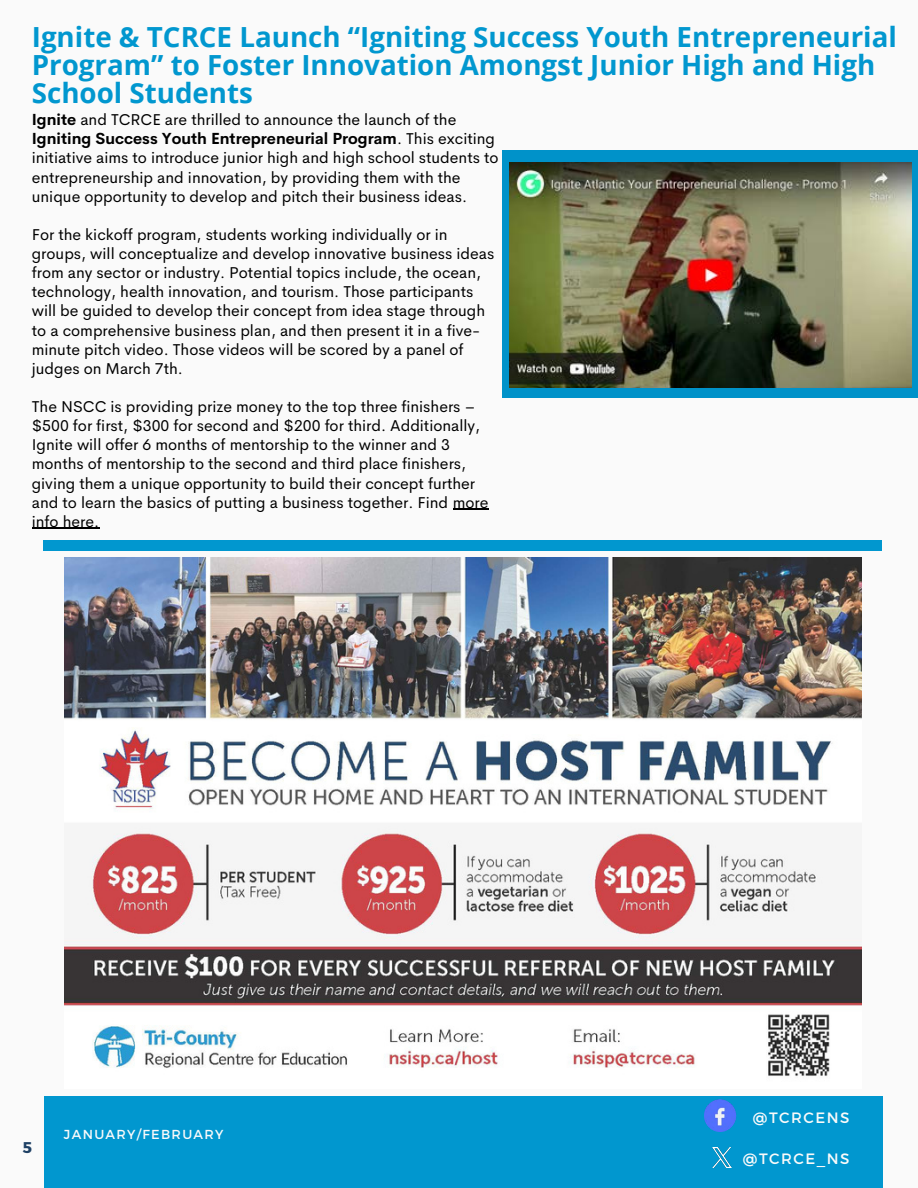
<style>
.page{position:relative;width:918px;height:1188px;background:#fafafa}
.page>*{position:absolute;margin:0;border:0;box-sizing:border-box;transform-origin:0 0}
.t1{font:700 27.75px/28.2px "Open Sans";color:#0197cf}
.t2{font:15.75px/19.2px "Cerebri Sans";color:#000}
.t3{font:700 15.6px "Montserrat";color:#1f4165}
.t4{font:15px "Montserrat";letter-spacing:.1em;color:#fafafa}
.t5{font:13.05px "Montserrat";letter-spacing:.1em;color:#fafafa}
.s1{font-weight:700}
</style>
<div class="page">
<div style="left:44px;top:1096px;width:838px;height:92px;background:#0197cf"></div>
<img style="left:704px;top:1099px;width:33px;height:32px">
<div style="left:43px;top:541px;width:839px;height:10px;background:#0197cf"></div>
<img style="left:712px;top:1147px;width:19px;height:20px">
<img style="left:65px;top:558px;width:796px;height:518px">
<div style="left:502px;top:150px;width:416px;height:248px;background:#0092c9"></div>
<img style="left:509px;top:162px;width:402px;height:226px">
<hr style="left:453px;top:509px;width:36px;height:1px;background:#000">
<hr style="left:32px;top:528px;width:67px;height:1px;background:#000">
<p class="t1" style="left:32px;top:22px;width:867px">Ignite &amp; TCRCE Launch “Igniting Success Youth Entrepreneurial<br>Program” to Foster Innovation Amongst Junior High and High<br>School Students</p>
<p class="t2" style="left:32px;top:110px;width:468px"><span class="s1">Ignite</span> and TCRCE are thrilled to announce the launch of the <span class="s1">Igniting Success Youth Entrepreneurial Program</span>. This exciting initiative aims to introduce junior high and high school students to entrepreneurship and innovation, by providing them with the unique opportunity to develop and pitch their business ideas.</p>
<p class="t2" style="left:32px;top:225px;width:464px">For the kickoff program, students working individually or in groups, will conceptualize and develop innovative business ideas from any sector or industry. Potential topics include, the ocean, technology, health innovation, and tourism. Those participants will be guided to develop their concept from idea stage through to a comprehensive business plan, and then present it in a five&shy;minute pitch video. Those videos will be scored by a panel of judges on March 7th.</p>
<p class="t2" style="left:32px;top:397px;width:458px">The NSCC is providing prize money to the top three finishers – $500 for first, $300 for second and $200 for third. Additionally, Ignite will offer 6 months of mentorship to the winner and 3 months of mentorship to the second and third place finishers, giving them a unique opportunity to build their concept further and to learn the basics of putting a business together. Find more info here.</p>
<p class="t3" style="left:23px;top:1138px;width:11px">5</p>
<p class="t5" style="left:64px;top:1126px;width:161px">JANUARY/FEBRUARY</p>
<h1 class="t4" style="left:753px;top:1108px;width:98px">@TCRCENS</h1>
<h3 class="t4" style="left:743px;top:1149px;width:108px">@TCRCE_NS</h3>
</div>
